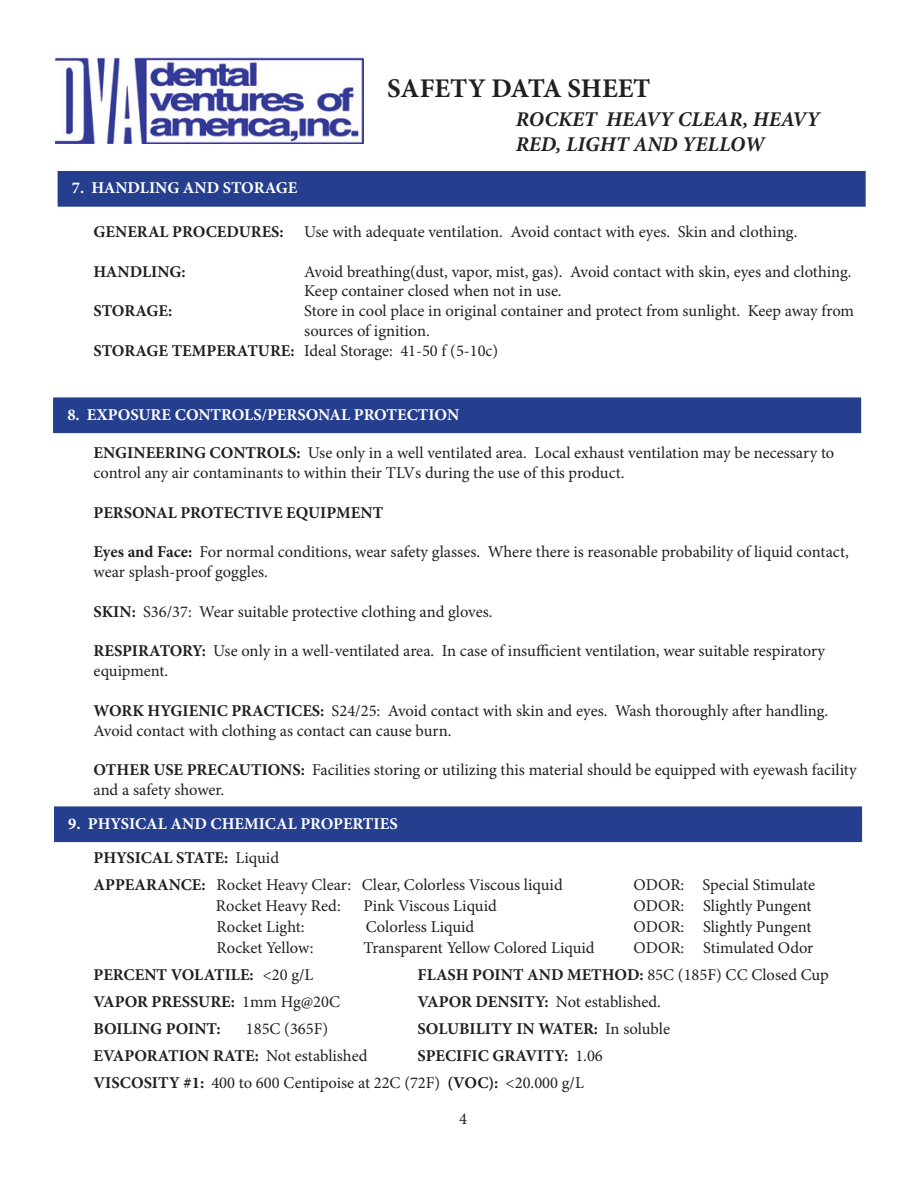
<style>
.page{position:relative;width:918px;height:1188px;background:#fff}
.page>*{position:absolute;margin:0;border:0;box-sizing:border-box;transform-origin:0 0}
.t1{font:700 27px "Minion Pro";color:#231f20}
.t2{font:italic 700 21px/25.2px "Minion Pro";color:#231f20}
.t3{font:16.5px/19.8px "Minion Pro";color:#231f20}
.t4{font:700 16.5px "Minion Pro";color:#231f20}
.t5{font:700 16.5px "Minion Pro";color:#fff}
.s1{font-weight:700}
.s2{font-weight:400}
</style>
<div class="page">
<div style="left:53px;top:397px;width:808px;height:36px;background:#253f8e;border:2px solid #253f8e"></div>
<div style="left:54px;top:806px;width:808px;height:36px;background:#253f8e;border:2px solid #253f8e"></div>
<img style="left:56px;top:56px;width:308px;height:88px">
<div style="left:58px;top:171px;width:808px;height:36px;background:#253f8e;border:2px solid #253f8e"></div>
<p class="t1" style="left:387px;top:69px;width:265px">SAFETY DATA SHEET</p>
<p class="t2" style="left:516px;top:106px;width:306px">ROCKET HEAVY CLEAR, HEAVY<br>RED, LIGHT AND YELLOW</p>
<p class="t5" style="left:72px;top:176px;width:227px">7. HANDLING AND STORAGE</p>
<p class="t4" style="left:94px;top:220px;width:192px">GENERAL PROCEDURES:</p>
<p class="t4" style="left:94px;top:260px;width:94px">HANDLING:</p>
<p class="t4" style="left:94px;top:299px;width:80px">STORAGE:</p>
<p class="t4" style="left:94px;top:339px;width:203px">STORAGE TEMPERATURE:</p>
<p class="t3" style="left:304px;top:222px;width:495px">Use with adequate ventilation. Avoid contact with eyes. Skin and clothing.</p>
<p class="t3" style="left:304px;top:262px;width:549px">Avoid breathing(dust, vapor, mist, gas). Avoid contact with skin, eyes and clothing.</p>
<p class="t3" style="left:304px;top:281px;width:259px">Keep container closed when not in use.</p>
<p class="t3" style="left:304px;top:301px;width:551px">Store in cool place in original container and protect from sunlight. Keep away from sources of ignition.</p>
<p class="t3" style="left:304px;top:341px;width:196px">Ideal Storage: 41-50 f (5-10c)</p>
<p class="t5" style="left:67px;top:403px;width:393px">8. EXPOSURE CONTROLS/PERSONAL PROTECTION</p>
<p class="t3" style="left:94px;top:443px;width:742px"><span class="s1">ENGINEERING CONTROLS:</span> Use only in a well ventilated area. Local exhaust ventilation may be necessary to control any air contaminants to within their TLVs during the use of this product.</p>
<p class="t4" style="left:94px;top:501px;width:291px">PERSONAL PROTECTIVE EQUIPMENT</p>
<p class="t3" style="left:94px;top:542px;width:757px"><span class="s1">Eyes and Face:</span> For normal conditions, wear safety glasses. Where there is reasonable probability of liquid contact, wear splash-proof goggles.</p>
<p class="t3" style="left:94px;top:602px;width:401px"><span class="s1">SKIN:</span> S36/37: Wear suitable protective clothing and gloves.</p>
<p class="t3" style="left:94px;top:641px;width:733px"><span class="s1">RESPIRATORY:</span> Use only in a well-ventilated area. In case of insufficient ventilation, wear suitable respiratory equipment.</p>
<p class="t3" style="left:94px;top:701px;width:736px"><span class="s1">WORK HYGIENIC PRACTICES:</span> S24/25: Avoid contact with skin and eyes. Wash thoroughly after handling.<br>Avoid contact with clothing as contact can cause burn.</p>
<p class="t3" style="left:94px;top:760px;width:765px"><span class="s1">OTHER USE PRECAUTIONS:</span> Facilities storing or utilizing this material should be equipped with eyewash facility and a safety shower.</p>
<p class="t5" style="left:68px;top:812px;width:331px">9. PHYSICAL AND CHEMICAL PROPERTIES</p>
<p class="t4" style="left:94px;top:846px;width:187px">PHYSICAL STATE: <span class="s2">Liquid</span></p>
<p class="t3" style="left:94px;top:875px;width:471px"><span class="s1">APPEARANCE:</span> Rocket Heavy Clear: Clear, Colorless Viscous liquid</p>
<p class="t3" style="left:634px;top:875px;width:183px">ODOR: Special Stimulate</p>
<p class="t3" style="left:216px;top:896px;width:126px">Rocket Heavy Red:</p>
<p class="t3" style="left:364px;top:896px;width:135px">Pink Viscous Liquid</p>
<p class="t3" style="left:634px;top:896px;width:179px">ODOR: Slightly Pungent</p>
<p class="t3" style="left:217px;top:917px;width:90px">Rocket Light:</p>
<p class="t3" style="left:366px;top:917px;width:110px">Colorless Liquid</p>
<p class="t3" style="left:634px;top:917px;width:179px">ODOR: Slightly Pungent</p>
<p class="t3" style="left:217px;top:938px;width:99px">Rocket Yellow:</p>
<p class="t3" style="left:364px;top:938px;width:233px">Transparent Yellow Colored Liquid</p>
<p class="t3" style="left:634px;top:938px;width:181px">ODOR: Stimulated Odor</p>
<p class="t4" style="left:94px;top:963px;width:221px">PERCENT VOLATILE: <span class="s2">&lt;20 g/L</span></p>
<p class="t4" style="left:418px;top:963px;width:413px">FLASH POINT AND METHOD: <span class="s2">85C (185F) CC Closed Cup</span></p>
<p class="t4" style="left:94px;top:990px;width:248px">VAPOR PRESSURE: <span class="s2">1mm Hg@20C</span></p>
<p class="t3" style="left:418px;top:992px;width:245px"><span class="s1">VAPOR DENSITY:</span> Not established.</p>
<p class="t4" style="left:94px;top:1017px;width:129px">BOILING POINT:</p>
<p class="t3" style="left:246px;top:1019px;width:84px">185C (365F)</p>
<p class="t4" style="left:418px;top:1017px;width:254px">SOLUBILITY IN WATER: <span class="s2">In soluble</span></p>
<p class="t4" style="left:94px;top:1044px;width:275px">EVAPORATION RATE: <span class="s2">Not established</span></p>
<p class="t4" style="left:418px;top:1044px;width:187px">SPECIFIC GRAVITY: <span class="s2">1.06</span></p>
<p class="t3" style="left:94px;top:1073px;width:492px"><span class="s1">VISCOSITY #1:</span> 400 to 600 Centipoise at 22C (72F) <span class="s1">(VOC):</span> &lt;20.000 g/L</p>
<p class="t3" style="left:459px;top:1109px;width:9px">4</p>
</div>
